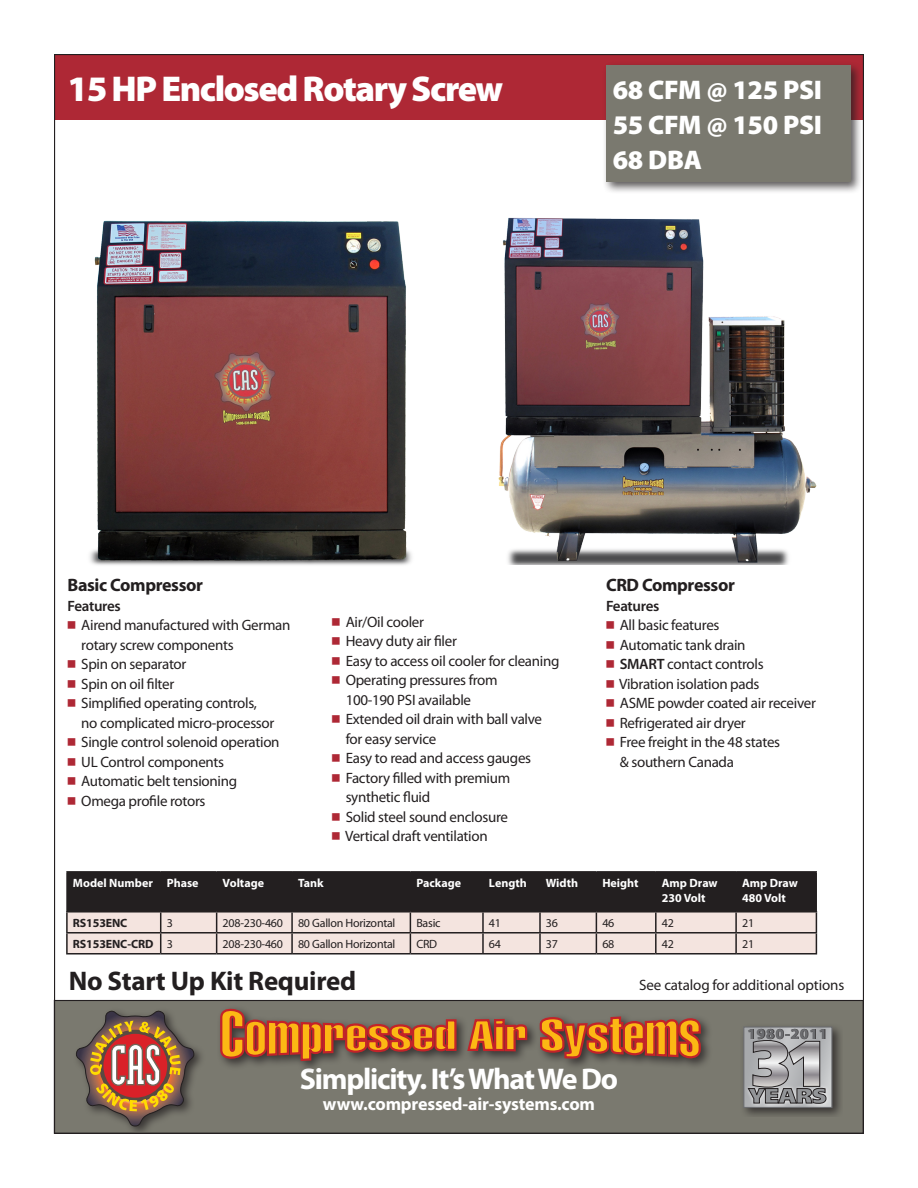
<style>
.page{position:relative;width:918px;height:1188px;background:#fff}
.page>*{position:absolute;margin:0;border:0;box-sizing:border-box;transform-origin:0 0}
.t1{font:900 36px "Myriad Pro";letter-spacing:-.04em;color:#fff}
.t2{font:700 30px "Myriad Pro";letter-spacing:-.04em;color:#fff}
.box_text{font:900 27px "Myriad Pro";letter-spacing:-.01em;color:#fff}
.t3{font:700 27px "Myriad Pro";letter-spacing:-.01em;color:#231f20}
.Table_bold{font:700 18px "Myriad Pro";letter-spacing:-.01em;color:#fff}
.heading{font:700 18px "Myriad Pro";letter-spacing:-.02em;color:#231f20}
.t4{font:900 15.3px "Myriad Pro";letter-spacing:.04em;color:#231f20}
.Bullet_List{font:15px/19.5px "Myriad Pro";letter-spacing:-.02em;color:#231f20}
.Bullet_Subhead{font:600 15px "Myriad Pro";letter-spacing:-.02em;color:#231f20}
.Table_Text{font:12px "Myriad Pro";letter-spacing:-.02em;color:#231f20}
.Table_Head{font:700 12px/15px "Myriad Pro";color:#fff}
.Table_bold-2{font:700 12px "Myriad Pro";letter-spacing:-.01em;color:#231f20}
.s1{font-family:"Universal Newswith Comm Pi";color:#ae2835}
.s2{font-weight:600}
</style>
<div class="page">
<div style="left:54px;top:55px;width:809px;height:65px;background:#ae2835"></div>
<div style="left:54px;top:1000px;width:809px;height:133px;background:#7a796f"></div>
<div style="left:216px;top:1004px;width:496px;height:68px;background:#231f20;opacity:.75"></div>
<svg style="left:220px;top:1009px;width:238px;height:52px"></svg>
<svg style="left:466px;top:1018px;width:62px;height:35px"></svg>
<svg style="left:539px;top:1015px;width:162px;height:46px;background:#b56931"></svg>
<div style="left:739px;top:1022px;width:104px;height:95px;background:#231f20;opacity:.75"></div>
<img style="left:742px;top:1082px;width:90px;height:28px">
<svg style="left:744px;top:1027px;width:88px;height:80px;background:#a4a4a6"></svg>
<div style="left:72px;top:1006px;width:134px;height:125px;background:#231f20;opacity:.75"></div>
<svg style="left:75px;top:1008px;width:121px;height:119px"></svg>
<svg style="left:66px;top:873px;width:751px;height:80px;background:#877d7b"></svg>
<hr style="left:66px;top:953px;width:95px;height:2px;background:#231f20">
<hr style="left:161px;top:953px;width:56px;height:2px;background:#231f20">
<hr style="left:217px;top:953px;width:75px;height:2px;background:#231f20">
<hr style="left:292px;top:953px;width:118px;height:2px;background:#231f20">
<hr style="left:410px;top:953px;width:73px;height:2px;background:#231f20">
<hr style="left:483px;top:953px;width:57px;height:2px;background:#231f20">
<hr style="left:540px;top:953px;width:56px;height:2px;background:#231f20">
<hr style="left:596px;top:953px;width:60px;height:2px;background:#231f20">
<hr style="left:656px;top:953px;width:80px;height:2px;background:#231f20">
<hr style="left:736px;top:953px;width:81px;height:2px;background:#231f20">
<hr style="left:66px;top:873px;width:1px;height:38px;background:#231f20">
<hr style="left:160px;top:873px;width:1px;height:38px;background:#231f20">
<hr style="left:216px;top:873px;width:1px;height:38px;background:#231f20">
<hr style="left:292px;top:873px;width:1px;height:38px;background:#231f20">
<hr style="left:410px;top:873px;width:1px;height:38px;background:#231f20">
<hr style="left:482px;top:873px;width:2px;height:38px;background:#231f20">
<hr style="left:539px;top:873px;width:2px;height:38px;background:#231f20">
<hr style="left:596px;top:873px;width:1px;height:38px;background:#231f20">
<hr style="left:655px;top:873px;width:1px;height:38px;background:#231f20">
<hr style="left:736px;top:873px;width:1px;height:38px;background:#231f20">
<hr style="left:816px;top:873px;width:1px;height:38px;background:#231f20">
<hr style="left:66px;top:871px;width:95px;height:2px;background:#231f20">
<hr style="left:161px;top:871px;width:56px;height:2px;background:#231f20">
<hr style="left:217px;top:871px;width:75px;height:2px;background:#231f20">
<hr style="left:292px;top:871px;width:118px;height:2px;background:#231f20">
<hr style="left:410px;top:871px;width:73px;height:2px;background:#231f20">
<hr style="left:483px;top:871px;width:57px;height:2px;background:#231f20">
<hr style="left:540px;top:871px;width:56px;height:2px;background:#231f20">
<hr style="left:596px;top:871px;width:60px;height:2px;background:#231f20">
<hr style="left:656px;top:871px;width:80px;height:2px;background:#231f20">
<hr style="left:736px;top:871px;width:81px;height:2px;background:#231f20">
<div style="left:602px;top:61px;width:261px;height:133px;background:#231f20;opacity:.75"></div>
<div style="left:606px;top:66px;width:244px;height:116px;background:#7a796f"></div>
<img style="left:498px;top:217px;width:319px;height:348px">
<img style="left:89px;top:220px;width:323px;height:345px">
<p class="t1" style="left:68px;top:65px;width:437px">15 HP Enclosed Rotary Screw</p>
<p class="box_text" style="left:613px;top:71px;width:211px">68 CFM @ 125 PSI</p>
<p class="box_text" style="left:613px;top:107px;width:211px">55 CFM @ 150 PSI</p>
<p class="box_text" style="left:613px;top:142px;width:91px">68 DBA</p>
<p class="heading" style="left:68px;top:574px;width:137px">Basic Compressor</p>
<p class="Bullet_Subhead" style="left:68px;top:596px;width:55px">Features</p>
<p class="Bullet_List" style="left:81px;top:615px;width:211px;text-indent:-14px"><span class="s1">n</span> Airend manufactured with German rotary screw components</p>
<p class="Bullet_List" style="left:68px;top:654px;width:120px"><span class="s1">n</span> Spin on separator</p>
<p class="Bullet_List" style="left:68px;top:674px;width:108px"><span class="s1">n</span> Spin on oil filter</p>
<p class="Bullet_List" style="left:81px;top:693px;width:195px;text-indent:-14px"><span class="s1">n</span> Simplified operating controls, no complicated micro-processor</p>
<p class="Bullet_List" style="left:68px;top:732px;width:214px"><span class="s1">n</span> Single control solenoid operation</p>
<p class="Bullet_List" style="left:68px;top:752px;width:158px"><span class="s1">n</span> UL Control components</p>
<p class="Bullet_List" style="left:68px;top:771px;width:171px"><span class="s1">n</span> Automatic belt tensioning</p>
<p class="Bullet_List" style="left:68px;top:791px;width:140px"><span class="s1">n</span> Omega profile rotors</p>
<p class="Bullet_List" style="left:332px;top:612px;width:94px"><span class="s1">n</span> Air/Oil cooler</p>
<p class="Bullet_List" style="left:332px;top:631px;width:127px"><span class="s1">n</span> Heavy duty air filer</p>
<p class="Bullet_List" style="left:332px;top:651px;width:229px"><span class="s1">n</span> Easy to access oil cooler for cleaning</p>
<p class="Bullet_List" style="left:346px;top:670px;width:154px;text-indent:-14px"><span class="s1">n</span> Operating pressures from<br>100-190 PSI available</p>
<p class="Bullet_List" style="left:346px;top:709px;width:198px;text-indent:-14px"><span class="s1">n</span> Extended oil drain with ball valve for easy service</p>
<p class="Bullet_List" style="left:332px;top:748px;width:201px"><span class="s1">n</span> Easy to read and access gauges</p>
<p class="Bullet_List" style="left:346px;top:768px;width:166px;text-indent:-14px"><span class="s1">n</span> Factory filled with premium synthetic fluid</p>
<p class="Bullet_List" style="left:332px;top:807px;width:178px"><span class="s1">n</span> Solid steel sound enclosure</p>
<p class="Bullet_List" style="left:332px;top:826px;width:157px"><span class="s1">n</span> Vertical draft ventilation</p>
<p class="heading" style="left:606px;top:574px;width:130px">CRD Compressor</p>
<p class="Bullet_Subhead" style="left:606px;top:596px;width:55px">Features</p>
<p class="Bullet_List" style="left:606px;top:615px;width:115px"><span class="s1">n</span> All basic features</p>
<p class="Bullet_List" style="left:606px;top:635px;width:141px"><span class="s1">n</span> Automatic tank drain</p>
<p class="Bullet_List" style="left:606px;top:654px;width:159px"><span class="s1">n</span> <span class="s2">SMART</span> contact controls</p>
<p class="Bullet_List" style="left:606px;top:674px;width:155px"><span class="s1">n</span> Vibration isolation pads</p>
<p class="Bullet_List" style="left:606px;top:693px;width:211px"><span class="s1">n</span> ASME powder coated air receiver</p>
<p class="Bullet_List" style="left:606px;top:713px;width:141px"><span class="s1">n</span> Refrigerated air dryer</p>
<p class="Bullet_List" style="left:620px;top:732px;width:162px;text-indent:-14px"><span class="s1">n</span> Free freight in the 48 states &amp; southern Canada</p>
<p class="Table_Head" style="left:73px;top:875px;width:82px">Model Number</p>
<p class="Table_Head" style="left:167px;top:875px;width:33px">Phase</p>
<p class="Table_Head" style="left:223px;top:875px;width:43px">Voltage</p>
<p class="Table_Head" style="left:298px;top:875px;width:27px">Tank</p>
<p class="Table_Head" style="left:416px;top:875px;width:46px">Package</p>
<p class="Table_Head" style="left:489px;top:875px;width:39px">Length</p>
<p class="Table_Head" style="left:546px;top:875px;width:34px">Width</p>
<p class="Table_Head" style="left:602px;top:875px;width:38px">Height</p>
<p class="Table_Head" style="left:662px;top:875px;width:57px">Amp Draw<br>230 Volt</p>
<p class="Table_Head" style="left:742px;top:875px;width:57px">Amp Draw<br>480 Volt</p>
<p class="Table_bold-2" style="left:73px;top:915px;width:56px">RS153ENC</p>
<p class="Table_Text" style="left:167px;top:915px;width:8px">3</p>
<p class="Table_Text" style="left:223px;top:915px;width:62px">208-230-460</p>
<p class="Table_Text" style="left:298px;top:915px;width:99px">80 Gallon Horizontal</p>
<p class="Table_Text" style="left:416px;top:915px;width:26px">Basic</p>
<p class="Table_Text" style="left:489px;top:915px;width:14px">41</p>
<p class="Table_Text" style="left:546px;top:915px;width:14px">36</p>
<p class="Table_Text" style="left:602px;top:915px;width:14px">46</p>
<p class="Table_Text" style="left:662px;top:915px;width:14px">42</p>
<p class="Table_Text" style="left:742px;top:915px;width:14px">21</p>
<p class="Table_bold-2" style="left:73px;top:936px;width:82px">RS153ENC-CRD</p>
<p class="Table_Text" style="left:167px;top:936px;width:8px">3</p>
<p class="Table_Text" style="left:223px;top:936px;width:62px">208-230-460</p>
<p class="Table_Text" style="left:298px;top:936px;width:99px">80 Gallon Horizontal</p>
<p class="Table_Text" style="left:416px;top:936px;width:22px">CRD</p>
<p class="Table_Text" style="left:489px;top:936px;width:14px">64</p>
<p class="Table_Text" style="left:546px;top:936px;width:14px">37</p>
<p class="Table_Text" style="left:602px;top:936px;width:14px">68</p>
<p class="Table_Text" style="left:662px;top:936px;width:14px">42</p>
<p class="Table_Text" style="left:742px;top:936px;width:14px">21</p>
<p class="t3" style="left:69px;top:963px;width:289px">No Start Up Kit Required</p>
<p class="Bullet_List" style="left:639px;top:975px;width:207px">See catalog for additional options</p>
<p class="t2" style="left:300px;top:1059px;width:320px">Simplicity. It’s What We Do</p>
<p class="Table_bold" style="left:323px;top:1092px;width:274px">www.compressed-air-systems.com</p>
<p class="t4" style="left:748px;top:1024px;width:82px">1980-2011</p>
</div>
